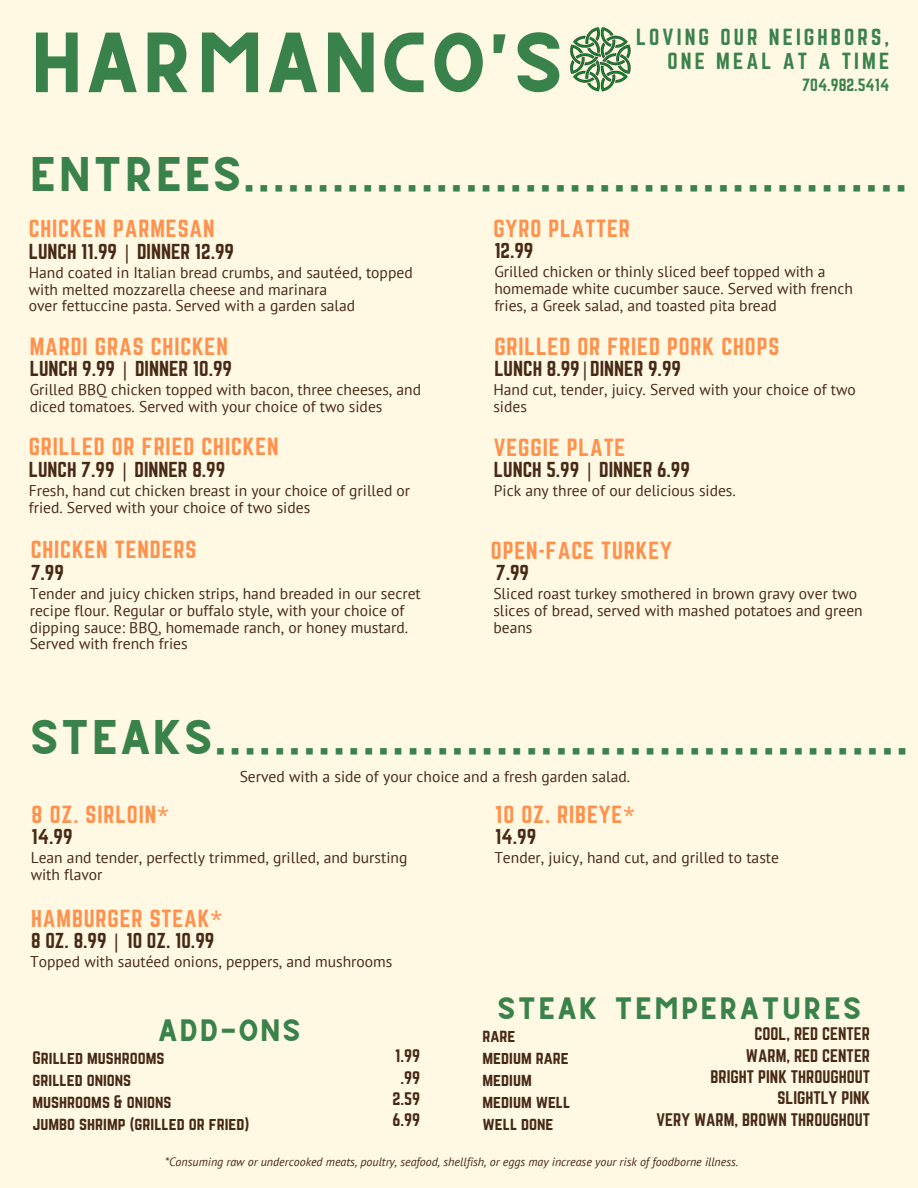
<style>
.page{position:relative;width:918px;height:1188px;background:#fff8e3}
.page>*{position:absolute;margin:0;border:0;box-sizing:border-box;transform-origin:0 0}
.t1{font:60px "CS Gordon";color:#3a824c}
.t2{font:34.25px "CS Gordon";color:#3a824c}
.t3{font:21.8px "Norwester";letter-spacing:.04em;color:#ff914d}
.t4{font:21.8px "CS Gordon";letter-spacing:.04em;color:#3a824c}
.t5{font:20.5px/23.6px "Norwester";letter-spacing:.15em;color:#3a824c;text-align:right}
.t6{font:19px "Norwester";color:#472a16}
.t7{font:16px/21.4px "Norwester";color:#472a16}
.t8{font:15.55px/16.9px "PT Sans";color:#472a16}
.t9{font:15.55px "Norwester";color:#3a824c}
.t10{font:italic 12px "PT Sans";color:#472a16}
.s1{font-family:"Noto Sans"}
</style>
<div class="page">
<img style="left:570px;top:27px;width:61px;height:65px">
<h1 class="t1" style="left:29px;top:36px;width:537px">HARMANCO'S</h1>
<h3 class="t5" style="left:636px;top:26px;width:255px">LOVING OUR NEIGHBORS,<br>ONE MEAL AT A TIME</h3>
<p class="t9" style="left:802px;top:78px;width:89px">704.982.5414</p>
<h2 class="t2" style="left:29px;top:159px;width:881px">ENTREES.............................................</h2>
<h3 class="t3" style="left:29px;top:218px;width:187px">CHICKEN PARMESAN</h3>
<p class="t6" style="left:29px;top:242px;width:207px">LUNCH 11.99 <span class="s1">|</span> DINNER 12.99</p>
<p class="t8" style="left:29px;top:264px;width:385px">Hand coated in Italian bread crumbs, and sautéed, topped with melted mozzarella cheese and marinara<br>over fettuccine pasta. Served with a garden salad</p>
<h3 class="t3" style="left:493px;top:218px;width:138px">GYRO PLATTER</h3>
<p class="t6" style="left:494px;top:242px;width:41px">12.99</p>
<p class="t8" style="left:494px;top:263px;width:360px">Grilled chicken or thinly sliced beef topped with a homemade white cucumber sauce. Served with french fries, a Greek salad, and toasted pita bread</p>
<h3 class="t3" style="left:30px;top:336px;width:200px">MARDI GRAS CHICKEN</h3>
<p class="t6" style="left:30px;top:359px;width:204px">LUNCH 9.99 <span class="s1">|</span> DINNER 10.99</p>
<p class="t8" style="left:30px;top:381px;width:393px">Grilled BBQ chicken topped with bacon, three cheeses, and diced tomatoes. Served with your choice of two sides</p>
<h3 class="t3" style="left:29px;top:436px;width:251px">GRILLED OR FRIED CHICKEN</h3>
<p class="t6" style="left:29px;top:460px;width:198px">LUNCH 7.99 <span class="s1">|</span> DINNER 8.99</p>
<p class="t8" style="left:29px;top:482px;width:383px">Fresh, hand cut chicken breast in your choice of grilled or fried. Served with your choice of two sides</p>
<h3 class="t3" style="left:31px;top:539px;width:167px">CHICKEN TENDERS</h3>
<p class="t6" style="left:31px;top:563px;width:35px">7.99</p>
<p class="t8" style="left:30px;top:585px;width:393px">Tender and juicy chicken strips, hand breaded in our secret recipe flour. Regular or buffalo style, with your choice of dipping sauce: BBQ, homemade ranch, or honey mustard.<br>Served with french fries</p>
<h3 class="t3" style="left:494px;top:335px;width:287px">GRILLED OR FRIED PORK CHOPS</h3>
<p class="t6" style="left:494px;top:359px;width:188px">LUNCH 8.99<span class="s1">|</span>DINNER 9.99</p>
<p class="t8" style="left:493px;top:381px;width:364px">Hand cut, tender, juicy. Served with your choice of two sides</p>
<h3 class="t3" style="left:494px;top:437px;width:133px">VEGGIE PLATE</h3>
<p class="t6" style="left:494px;top:460px;width:198px">LUNCH 5.99 <span class="s1">|</span> DINNER 6.99</p>
<p class="t8" style="left:494px;top:482px;width:243px">Pick any three of our delicious sides.</p>
<h3 class="t3" style="left:491px;top:540px;width:182px">OPEN-FACE TURKEY</h3>
<p class="t6" style="left:496px;top:563px;width:35px">7.99</p>
<p class="t8" style="left:493px;top:585px;width:371px">Sliced roast turkey smothered in brown gravy over two slices of bread, served with mashed potatoes and green beans</p>
<h2 class="t2" style="left:30px;top:722px;width:881px">STEAKS...............................................</h2>
<p class="t8" style="left:240px;top:768px;width:392px">Served with a side of your choice and a fresh garden salad.</p>
<h3 class="t3" style="left:495px;top:804px;width:142px">10 OZ. RIBEYE<span class="s1">*</span></h3>
<p class="t6" style="left:495px;top:828px;width:42px">14.99</p>
<p class="t8" style="left:494px;top:849px;width:286px">Tender, juicy, hand cut, and grilled to taste</p>
<h3 class="t3" style="left:32px;top:804px;width:139px">8 OZ. SIRLOIN<span class="s1">*</span></h3>
<p class="t6" style="left:32px;top:828px;width:42px">14.99</p>
<p class="t8" style="left:31px;top:849px;width:378px">Lean and tender, perfectly trimmed, grilled, and bursting with flavor</p>
<h3 class="t3" style="left:31px;top:908px;width:193px">HAMBURGER STEAK<span class="s1">*</span></h3>
<p class="t6" style="left:31px;top:931px;width:185px">8 OZ. 8.99 <span class="s1">|</span> 10 OZ. 10.99</p>
<p class="t8" style="left:30px;top:953px;width:364px">Topped with sautéed onions, peppers, and mushrooms</p>
<h3 class="t4" style="left:158px;top:1020px;width:144px">ADD-ONS</h3>
<p class="t7" style="left:33px;top:1047px;width:218px;line-height:22.1px">Grilled mushrooms<br>grilled onions<br>mushrooms &amp; onions<br>jumbo shrimp (grilled or fried)</p>
<p class="t7" style="left:392px;top:1046px;width:29px;text-align:center">1.99 .99<br>2.59<br>6.99</p>
<h3 class="t4" style="left:497px;top:998px;width:366px">STEAK TEMPERATURES</h3>
<p class="t7" style="left:483px;top:1025px;width:89px;line-height:22.1px">rare<br>medium rare medium medium well well done</p>
<p class="t7" style="left:657px;top:1024px;width:215px;text-align:right">COOL, RED CENTER<br>WARM, RED CENTER<br>BRIGHT PINK THROUGHOUT<br>SLIGHTLY PINK<br>VERY WARM, BROWN THROUGHOUT</p>
<p class="t10" style="left:165px;top:1154px;width:575px">*Consuming raw or undercooked meats, poultry, seafood, shellfish, or eggs may increase your risk of foodborne illness.</p>
</div>
